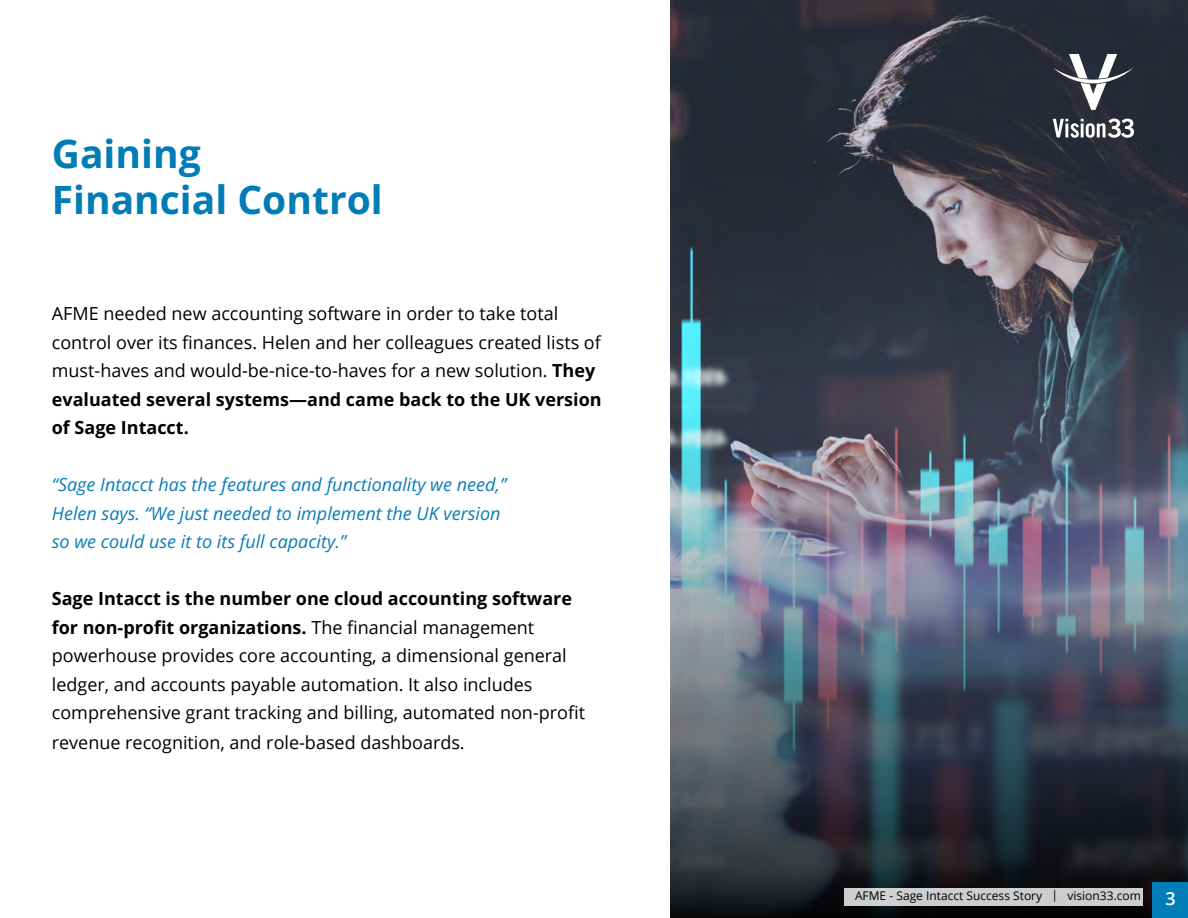
<style>
.page{position:relative;width:1188px;height:918px;background:#fff}
.page>*{position:absolute;margin:0;border:0;box-sizing:border-box;transform-origin:0 0}
.t1{font:700 39px/46.5px "Open Sans";color:#007cb6}
.t2{font:18px/28.8px "Open Sans";color:#000}
.t3{font:italic 18px/28.5px "Open Sans";color:#097cb7}
.t4{font:600 18px "Open Sans";color:#fff}
.t5{font:12px "Open Sans";color:#000}
.s1{font-weight:700}
</style>
<div class="page">
<img style="left:670px;top:0;width:518px;height:411px">
<img style="left:670px;top:411px;width:518px;height:507px">
<svg style="left:1053px;top:54px;width:80px;height:56px"></svg>
<svg style="left:1053px;top:119px;width:81px;height:19px"></svg>
<div style="left:1152px;top:882px;width:36px;height:36px;background:#007cb6"></div>
<div style="left:844px;top:888px;width:299px;height:18px;background:#cdcdce"></div>
<h1 class="t1" style="left:52px;top:129px;width:332px">Gaining<br>Financial Control</h1>
<p class="t2" style="left:52px;top:299px;width:551px">AFME needed new accounting software in order to take total control over its finances. Helen and her colleagues created lists of must-haves and would-be-nice-to-haves for a new solution. <span class="s1">They evaluated several systems—and came back to the UK version of Sage Intacct.</span></p>
<p class="t3" style="left:52px;top:470px;width:456px">“Sage Intacct has the features and functionality we need,”<br>Helen says. “We just needed to implement the UK version so we could use it to its full capacity.”</p>
<p class="t2" style="left:52px;top:584px;width:535px"><span class="s1">Sage Intacct is the number one cloud accounting software for non-profit organizations.</span> The financial management powerhouse provides core accounting, a dimensional general ledger, and accounts payable automation. It also includes comprehensive grant tracking and billing, automated non-profit revenue recognition, and role-based dashboards.</p>
<p class="t5" style="left:855px;top:888px;width:287px">AFME - Sage Intacct Success Story | vision33.com</p>
<p class="t4" style="left:1165px;top:886px;width:12px">3</p>
</div>
